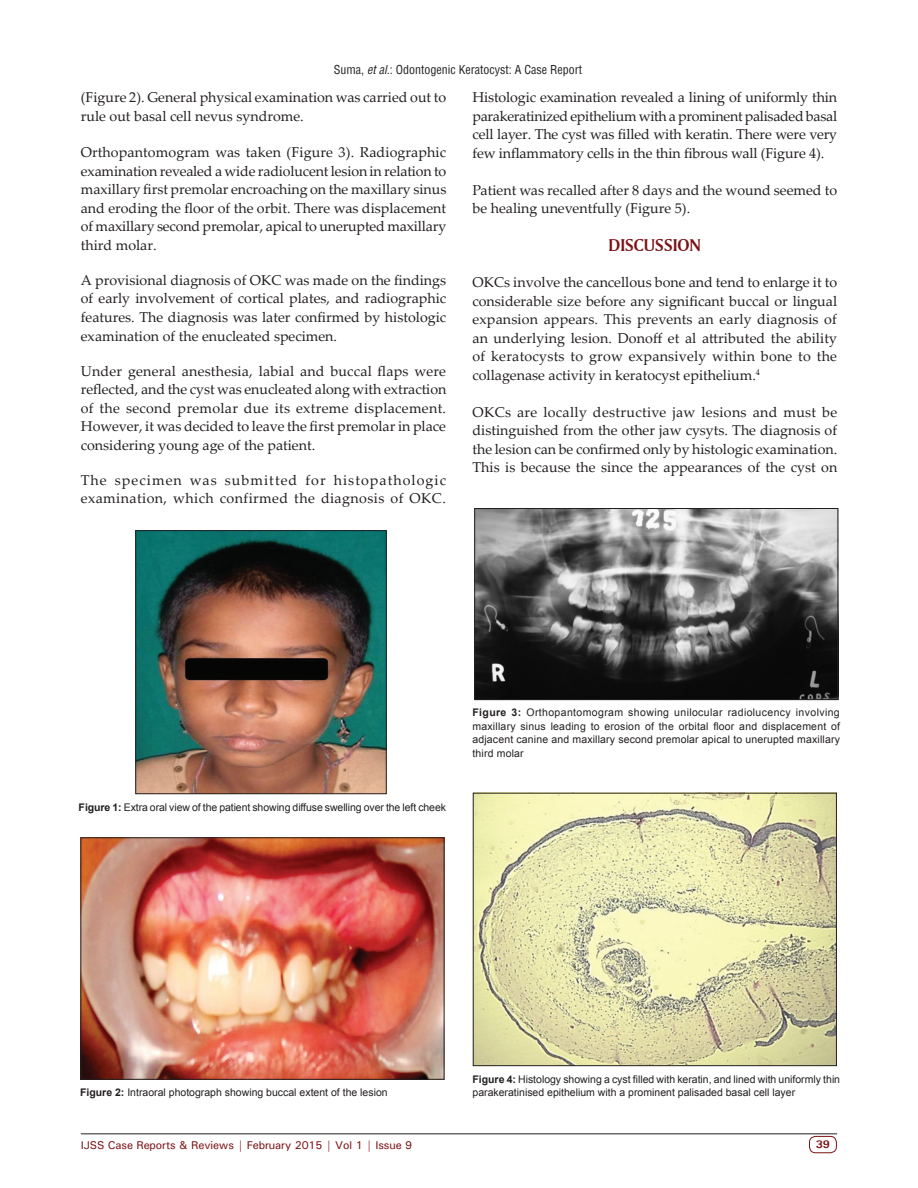
<style>
.page{position:relative;width:918px;height:1188px;background:#fff}
.page>*{position:absolute;margin:0;border:0;box-sizing:border-box;transform-origin:0 0}
.t1{font:18px "Amerigo BT Bold A";color:#7b1215}
.TX{font:14.25px/18.6px "Palatino Linotype";color:#231f20;text-align:justify}
.TX-2{font:14.25px/18.6px "Palatino Linotype";letter-spacing:.04em;color:#231f20}
.t2{font:condensed 12px "Helvetica";color:#231f20}
.t3{font:500 11.25px "Univers";letter-spacing:-.01em;color:#7b1215}
.t4{font:700 11.25px "Univers";color:#7b1215}
.FGC{font:10.5px/13.6px "Arial";color:#231f20;text-align:justify}
.s1{font-style:italic}
.s2{font-weight:700}
</style>
<div class="page">
<hr style="left:81px;top:1134px;width:756px;height:1px;background:#231f20">
<div style="left:809px;top:1136px;width:28px;height:17px;border:1px solid #7b1215;border-radius:6px"></div>
<img style="left:138px;top:532px;width:246px;height:260px">
<div style="left:136px;top:530px;width:250px;height:264px;border:1px solid #231f20"></div>
<img style="left:83px;top:840px;width:359px;height:238px">
<div style="left:81px;top:838px;width:363px;height:242px;border:1px solid #231f20"></div>
<img style="left:476px;top:510px;width:360px;height:188px">
<div style="left:474px;top:508px;width:364px;height:192px;border:1px solid #231f20"></div>
<img style="left:475px;top:795px;width:360px;height:269px">
<div style="left:473px;top:793px;width:364px;height:273px;border:1px solid #231f20"></div>
<p class="t2" style="left:334px;top:62px;width:250px">Suma, <span class="s1">et al</span>.: Odontogenic Keratocyst: A Case Report</p>
<p class="TX" style="left:81px;top:88px;width:367px">(Figure 2). General physical examination was carried out to rule out basal cell nevus syndrome.</p>
<p class="TX" style="left:81px;top:143px;width:367px">Orthopantomogram was taken (Figure 3). Radiographic examination revealed a wide radiolucent lesion in relation to maxillary first premolar encroaching on the maxillary sinus and eroding the floor of the orbit. There was displacement of maxillary second premolar, apical to unerupted maxillary third molar.</p>
<p class="TX" style="left:81px;top:270px;width:367px">A provisional diagnosis of OKC was made on the findings of early involvement of cortical plates, and radiographic features. The diagnosis was later confirmed by histologic examination of the enucleated specimen.</p>
<p class="TX" style="left:81px;top:361px;width:367px">Under general anesthesia, labial and buccal flaps were reflected, and the cyst was enucleated along with extraction of the second premolar due its extreme displacement.<br>However, it was decided to leave the first premolar in place considering young age of the patient.</p>
<p class="TX-2" style="left:81px;top:470px;width:367px">The specimen was submitted for histopathologic examination, which confirmed the diagnosis of OKC.</p>
<p class="TX" style="left:472px;top:88px;width:366px">Histologic examination revealed a lining of uniformly thin parakeratinized epithelium with a prominent palisaded basal cell layer. The cyst was filled with keratin. There were very few inflammatory cells in the thin fibrous wall (Figure 4).</p>
<p class="TX" style="left:472px;top:180px;width:366px">Patient was recalled after 8 days and the wound seemed to be healing uneventfully (Figure 5).</p>
<h1 class="t1" style="left:608px;top:234px;width:94px">DISCUSSION</h1>
<p class="TX" style="left:472px;top:273px;width:366px">OKCs involve the cancellous bone and tend to enlarge it to considerable size before any significant buccal or lingual expansion appears. This prevents an early diagnosis of an underlying lesion. Donoff et al attributed the ability of keratocysts to grow expansively within bone to the collagenase activity in keratocyst epithelium.<sup>4</sup></p>
<p class="TX" style="left:472px;top:402px;width:366px">OKCs are locally destructive jaw lesions and must be distinguished from the other jaw cysyts. The diagnosis of the lesion can be confirmed only by histologic examination.<br>This is because the since the appearances of the cyst on</p>
<p class="FGC" style="left:79px;top:800px;width:369px"><span class="s2">Figure 1:</span> Extra oral view of the patient showing diffuse swelling over the left cheek</p>
<p class="FGC" style="left:472px;top:706px;width:369px"><span class="s2">Figure 3:</span> Orthopantomogram showing unilocular radiolucency involving maxillary sinus leading to erosion of the orbital floor and displacement of adjacent canine and maxillary second premolar apical to unerupted maxillary third molar</p>
<p class="FGC" style="left:80px;top:1086px;width:309px"><span class="s2">Figure 2:</span> Intraoral photograph showing buccal extent of the lesion</p>
<p class="FGC" style="left:472px;top:1072px;width:369px"><span class="s2">Figure 4:</span> Histology showing a cyst filled with keratin, and lined with uniformly thin parakeratinised epithelium with a prominent palisaded basal cell layer</p>
<p class="t3" style="left:81px;top:1138px;width:333px">IJSS Case Reports &amp; Reviews | February 2015 | Vol 1 | Issue 9</p>
<p class="t4" style="left:816px;top:1137px;width:16px">39</p>
</div>
